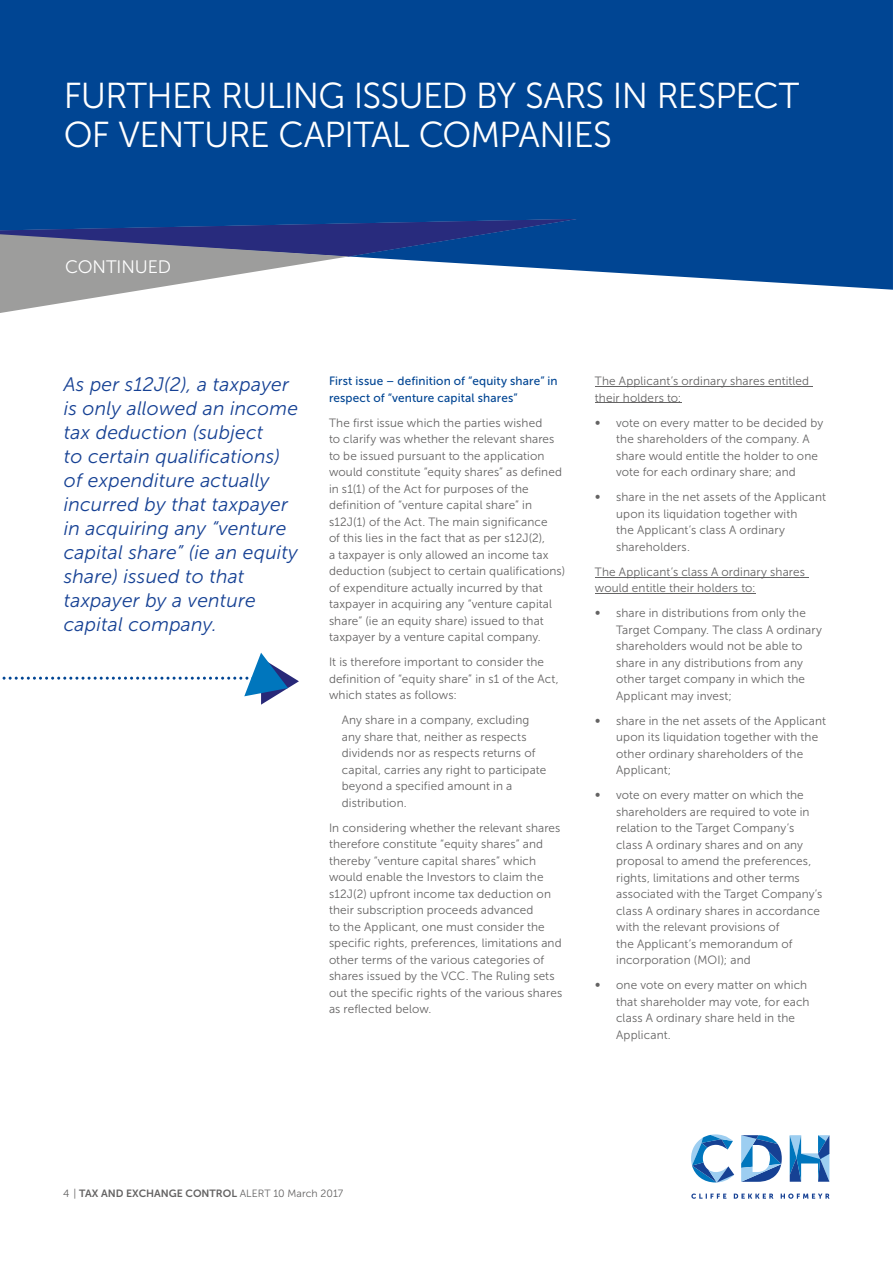
<style>
.page{position:relative;width:893px;height:1263px;background:#fff}
.page>*{position:absolute;margin:0;border:0;box-sizing:border-box;transform-origin:0 0}
.t1{font:36px/39px "Museo Sans 300";letter-spacing:-.02em;color:#fff}
.t2{font:italic 19.5px/24px "Museo Sans 300";letter-spacing:.01em;color:#164194}
.t3{font:18px "Museo Sans 300";letter-spacing:-.005em;color:#fff}
.t4{font:12px/16.5px "Museo Sans 300";letter-spacing:.01em;color:#646363}
.t5{font:12px/16.5px "Museo Sans 500";letter-spacing:.015em;color:#014593}
.t6{font:10.5px "Museo Sans 700";color:#646363}
.s1{font-family:"Museo Sans 300"}
</style>
<div class="page">
<div style="left:0;top:0;width:892px;height:290px;background:#004593"></div>
<svg style="left:0;top:217px;width:576px;height:96px"></svg>
<svg style="left:691px;top:1194px;width:138px;height:5px"></svg>
<svg style="left:789px;top:1135px;width:40px;height:47px"></svg>
<svg style="left:691px;top:1134px;width:43px;height:48px"></svg>
<svg style="left:741px;top:1135px;width:40px;height:47px"></svg>
<svg style="left:2px;top:653px;width:297px;height:52px"></svg>
<hr style="left:595px;top:386px;width:217px;height:1px;background:#646363">
<hr style="left:595px;top:403px;width:86px;height:1px;background:#646363">
<hr style="left:595px;top:577px;width:213px;height:1px;background:#646363">
<hr style="left:595px;top:593px;width:160px;height:1px;background:#646363">
<h1 class="t1" style="left:64px;top:80px;width:737px">FURTHER RULING ISSUED BY SARS IN RESPECT<br>OF VENTURE CAPITAL COMPANIES</h1>
<h3 class="t3" style="left:65px;top:260px;width:107px">CONTINUED</h3>
<p class="t2" style="left:64px;top:374px;width:236px">As per s12J(2), a taxpayer is only allowed an income tax deduction (subject<br>to certain qualifications) of expenditure actually incurred by that taxpayer in acquiring any “venture capital share” (ie an equity share) issued to that taxpayer by a venture capital company.</p>
<p class="t5" style="left:329px;top:374px;width:230px">First issue – definition of “equity share” in respect of “venture capital shares”</p>
<p class="t4" style="left:329px;top:416px;width:237px">The first issue which the parties wished<br>to clarify was whether the relevant shares to be issued pursuant to the application would constitute “equity shares” as defined in s1(1) of the Act for purposes of the definition of “venture capital share” in s12J(1) of the Act. The main significance<br>of this lies in the fact that as per s12J(2),<br>a taxpayer is only allowed an income tax deduction (subject to certain qualifications) of expenditure actually incurred by that taxpayer in acquiring any “venture capital share” (ie an equity share) issued to that taxpayer by a venture capital company.</p>
<p class="t4" style="left:329px;top:655px;width:231px">It is therefore important to consider the definition of “equity share” in s1 of the Act, which states as follows:</p>
<p class="t4" style="left:342px;top:713px;width:206px">Any share in a company, excluding any share that, neither as respects dividends nor as respects returns of capital, carries any right to participate beyond a specified amount in a distribution.</p>
<p class="t4" style="left:329px;top:821px;width:235px">In considering whether the relevant shares therefore constitute “equity shares” and thereby “venture capital shares” which would enable the Investors to claim the s12J(2) upfront income tax deduction on their subscription proceeds advanced<br>to the Applicant, one must consider the specific rights, preferences, limitations and other terms of the various categories of shares issued by the VCC. The Ruling sets out the specific rights of the various shares as reflected below.</p>
<p class="t4" style="left:595px;top:374px;width:216px">The Applicant’s ordinary shares entitled their holders to:</p>
<p class="t4" style="left:595px;top:416px;width:7px">∞</p>
<p class="t4" style="left:616px;top:416px;width:208px">vote on every matter to be decided by the shareholders of the company. A share would entitle the holder to one vote for each ordinary share; and</p>
<p class="t4" style="left:595px;top:490px;width:7px">∞</p>
<p class="t4" style="left:616px;top:490px;width:211px">share in the net assets of the Applicant upon its liquidation together with<br>the Applicant’s class A ordinary shareholders.</p>
<p class="t4" style="left:595px;top:565px;width:211px">The Applicant’s class A ordinary shares would entitle their holders to:</p>
<p class="t4" style="left:595px;top:606px;width:7px">∞</p>
<p class="t4" style="left:616px;top:606px;width:207px">share in distributions from only the<br>Target Company. The class A ordinary shareholders would not be able to share in any distributions from any other target company in which the<br>Applicant may invest;</p>
<p class="t4" style="left:595px;top:714px;width:7px">∞</p>
<p class="t4" style="left:616px;top:714px;width:211px">share in the net assets of the Applicant upon its liquidation together with the other ordinary shareholders of the<br>Applicant;</p>
<p class="t4" style="left:595px;top:788px;width:7px">∞</p>
<p class="t4" style="left:616px;top:788px;width:208px">vote on every matter on which the shareholders are required to vote in relation to the Target Company’s class A ordinary shares and on any proposal to amend the preferences, rights, limitations and other terms associated with the Target Company’s class A ordinary shares in accordance with the relevant provisions of<br>the Applicant’s memorandum of incorporation (MOI); and</p>
<p class="t4" style="left:595px;top:978px;width:7px">∞</p>
<p class="t4" style="left:616px;top:978px;width:195px">one vote on every matter on which that shareholder may vote, for each class A ordinary share held in the<br>Applicant.</p>
<p class="t6" style="left:63px;top:1189px;width:282px"><span class="s1">4 |</span> TAX AND EXCHANGE CONTROL <span class="s1">ALERT 10 March 2017</span></p>
</div>
